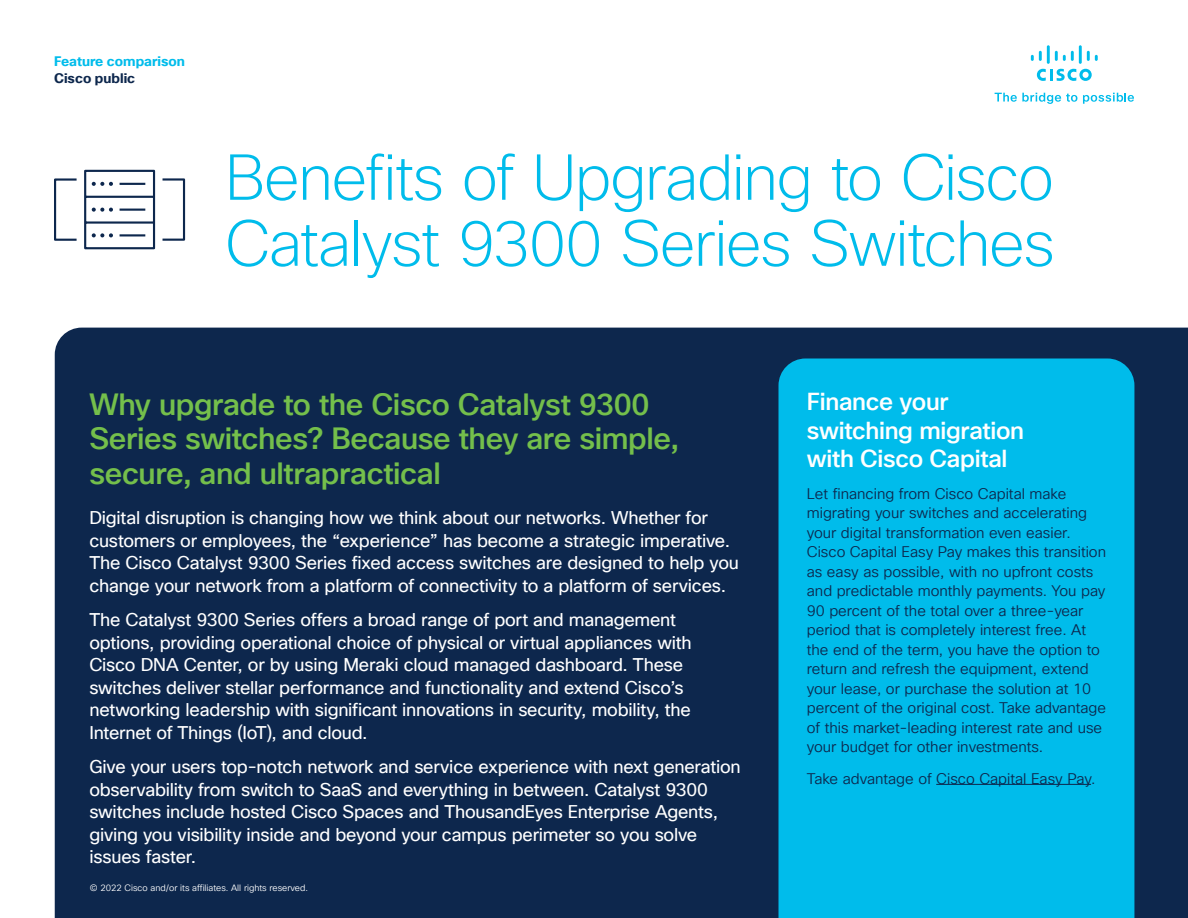
<style>
.page{position:relative;width:1188px;height:918px;background:#fff}
.page>*{position:absolute;margin:0;border:0;box-sizing:border-box;transform-origin:0 0}
.Title_Headline{font:200 63px/66px "Cisco Sans TT";letter-spacing:-.025em;color:#00bceb}
.Intro_Heading-Green{font:500 30px/34.5px "Cisco Sans TT";letter-spacing:-.015em;color:#74bf4b}
.Sidebar_Heading_2nd{font:500 24px/28.5px "Cisco Sans TT";letter-spacing:-.015em;color:#fff}
.Intro-body-white{font:18px/22.5px "Cisco Sans TT";letter-spacing:-.015em;color:#fff}
.Body{font:15px/19.5px "Cisco Sans TT Light";color:#0d274d}
.t1{font:700 13.5px "Cisco Sans TT";color:#00bceb}
.t2{font:700 13.5px "Cisco Sans TT";color:#0d274d}
.t3{font:9px "Cisco Sans TT Light";color:#fff}
</style>
<div class="page">
<svg style="left:995px;top:93px;width:82px;height:11px"></svg>
<svg style="left:1083px;top:93px;width:51px;height:11px"></svg>
<svg style="left:1037px;top:69px;width:55px;height:12px"></svg>
<svg style="left:1031px;top:51px;width:11px;height:10px"></svg>
<hr style="left:1047px;top:45px;width:3px;height:19px;background:#00bceb">
<svg style="left:1055px;top:51px;width:19px;height:10px"></svg>
<hr style="left:1079px;top:45px;width:3px;height:19px;background:#00bceb">
<svg style="left:1087px;top:51px;width:11px;height:10px"></svg>
<div style="left:55px;top:328px;width:1133px;height:590px;background:#0d274d"></div>
<div style="left:778px;top:358px;width:356px;height:560px;background:#00bceb"></div>
<hr style="left:936px;top:784px;width:155px;height:1px;background:#0d274d">
<svg style="left:54px;top:169px;width:132px;height:81px"></svg>
<p class="t1" style="left:54px;top:53px;width:133px">Feature comparison</p>
<p class="t2" style="left:54px;top:69px;width:83px">Cisco public</p>
<p class="Title_Headline" style="left:225px;top:147px;width:831px">Benefits of Upgrading to Cisco<br>Catalyst 9300 Series Switches</p>
<p class="Intro_Heading-Green" style="left:89px;top:388px;width:591px">Why upgrade to the Cisco Catalyst 9300<br>Series switches? Because they are simple, secure, and ultrapractical</p>
<p class="Intro-body-white" style="left:89px;top:507px;width:651px">Digital disruption is changing how we think about our networks. Whether for customers or employees, the “experience” has become a strategic imperative.<br>The Cisco Catalyst 9300 Series fixed access switches are designed to help you change your network from a platform of connectivity to a platform of services.</p>
<p class="Intro-body-white" style="left:89px;top:609px;width:604px">The Catalyst 9300 Series offers a broad range of port and management options, providing operational choice of physical or virtual appliances with Cisco DNA Center, or by using Meraki cloud managed dashboard. These switches deliver stellar performance and functionality and extend Cisco’s networking leadership with significant innovations in security, mobility, the Internet of Things (IoT), and cloud.</p>
<p class="Intro-body-white" style="left:89px;top:756px;width:653px">Give your users top-notch network and service experience with next generation observability from switch to SaaS and everything in between. Catalyst 9300 switches include hosted Cisco Spaces and ThousandEyes Enterprise Agents, giving you visibility inside and beyond your campus perimeter so you solve issues faster.</p>
<p class="t3" style="left:90px;top:882px;width:220px">© 2022 Cisco and/or its affiliates. All rights reserved.</p>
<p class="Sidebar_Heading_2nd" style="left:807px;top:388px;width:219px">Finance your switching migration with Cisco Capital</p>
<p class="Body" style="left:807px;top:484px;width:301px">Let financing from Cisco Capital make migrating your switches and accelerating your digital transformation even easier.<br>Cisco Capital Easy Pay makes this transition as easy as possible, with no upfront costs and predictable monthly payments. You pay 90 percent of the total over a three-year period that is completely interest free. At the end of the term, you have the option to return and refresh the equipment, extend your lease, or purchase the solution at 10 percent of the original cost. Take advantage of this market-leading interest rate and use your budget for other investments.</p>
<p class="Body" style="left:807px;top:769px;width:290px">Take advantage of Cisco Capital Easy Pay.</p>
</div>
